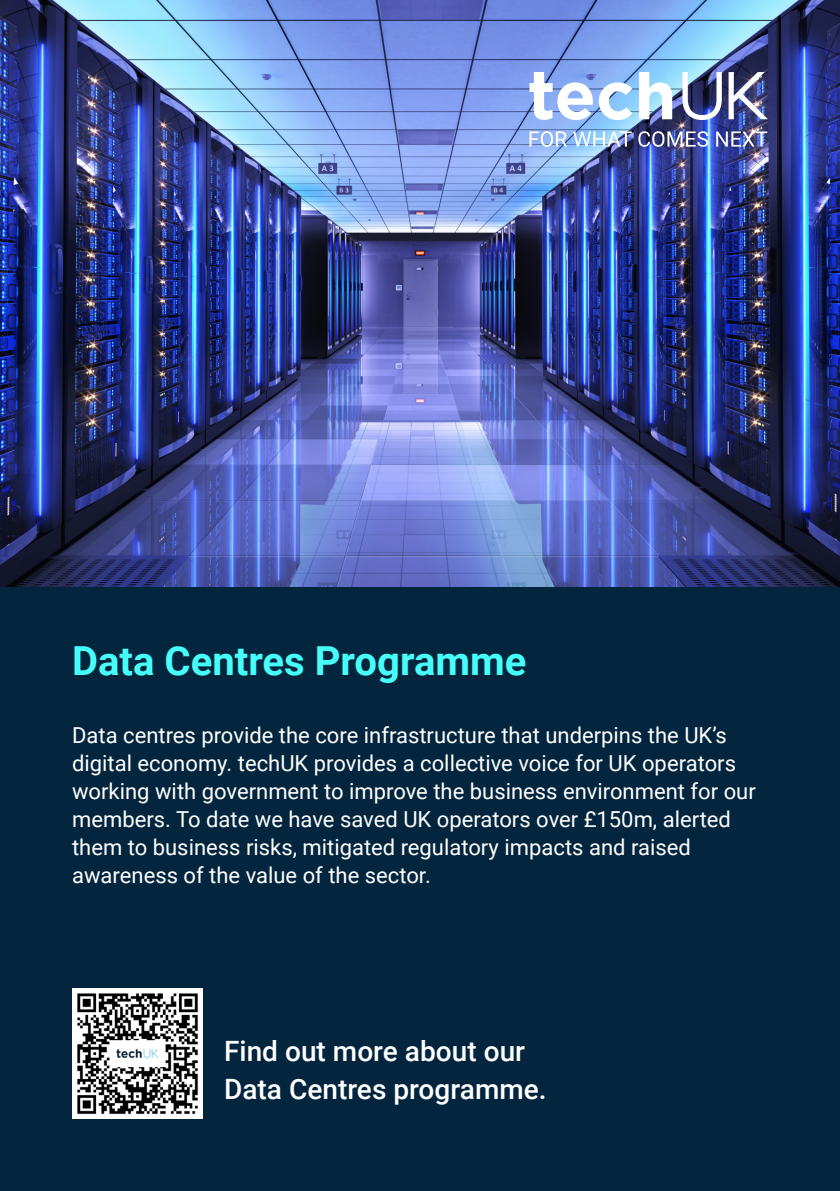
<style>
.page{position:relative;width:840px;height:1191px;background:#fff}
.page>*{position:absolute;margin:0;border:0;box-sizing:border-box;transform-origin:0 0}
.t1{font:700 40px "Roboto";color:#47fff9}
.Programme_intro{font:500 28px/38px "Roboto";color:#fff}
.Programme_intro-2{font:22px/28px "Roboto";color:#fff}
</style>
<div class="page">
<div style="left:0;top:586px;width:839px;height:605px;background:#03253e"></div>
<img style="left:0;top:0;width:839px;height:586px">
<svg style="left:529px;top:72px;width:63px;height:48px"></svg>
<svg style="left:598px;top:82px;width:34px;height:38px"></svg>
<svg style="left:638px;top:72px;width:33px;height:47px"></svg>
<svg style="left:682px;top:72px;width:39px;height:48px"></svg>
<svg style="left:728px;top:72px;width:39px;height:47px"></svg>
<svg style="left:529px;top:131px;width:37px;height:16px"></svg>
<svg style="left:573px;top:131px;width:58px;height:16px"></svg>
<svg style="left:638px;top:131px;width:69px;height:16px"></svg>
<svg style="left:715px;top:131px;width:51px;height:16px"></svg>
<img style="left:72px;top:988px;width:130px;height:131px">
<p class="t1" style="left:72px;top:632px;width:455px">Data Centres Programme</p>
<p class="Programme_intro-2" style="left:72px;top:720px;width:684px">Data centres provide the core infrastructure that underpins the UK’s digital economy. techUK provides a collective voice for UK operators working with government to improve the business environment for our members. To date we have saved UK operators over £150m, alerted them to business risks, mitigated regulatory impacts and raised awareness of the value of the sector.</p>
<p class="Programme_intro" style="left:224px;top:1030px;width:324px">Find out more about our<br>Data Centres programme.</p>
</div>
